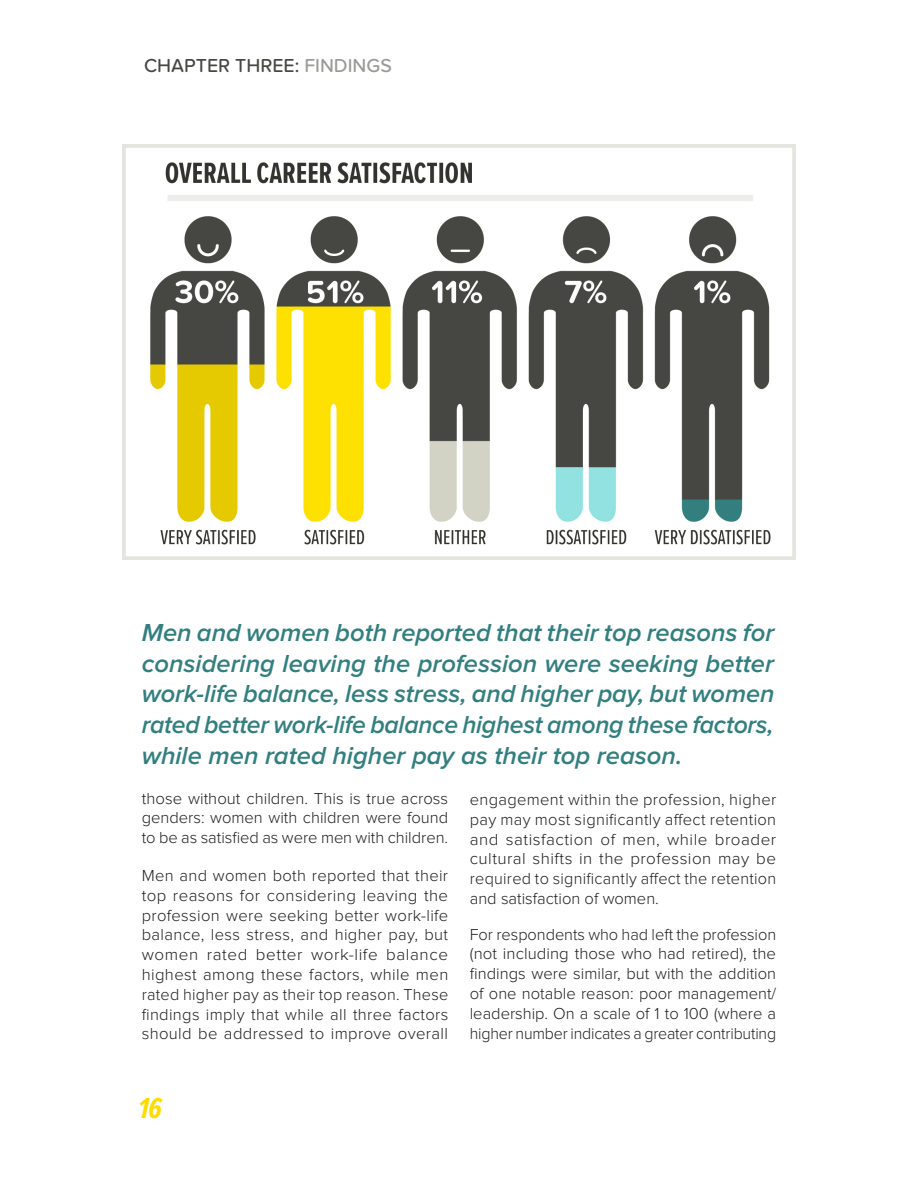
<style>
.page{position:relative;width:918px;height:1188px;background:#fff}
.page>*{position:absolute;margin:0;border:0;box-sizing:border-box;transform-origin:0 0}
.t1{font:italic 700 30px "Proxima Nova Ex Cn";color:#ffdc01}
.PULLQUOTE{font:italic 600 25.5px/30.6px "Proxima Nova";color:#337f7f;text-align:justify}
.SECTION_HEADING{font:500 19.5px "Proxima Nova Soft";color:#464843}
.BODY{font:300 16.5px/19.8px "Proxima Nova";color:#231f20;text-align:justify}
.s1{color:#9b9a96}
</style>
<div class="page">
<img style="left:122px;top:144px;width:674px;height:416px">
<p class="SECTION_HEADING" style="left:144px;top:55px;width:249px">CHAPTER THREE: <span class="s1">FINDINGS</span></p>
<p class="PULLQUOTE" style="left:142px;top:618px;width:634px">Men and women both reported that their top reasons for considering leaving the profession were seeking better work-life balance, less stress, and higher pay, but women rated better work-life balance highest among these factors, while men rated higher pay as their top reason.</p>
<p class="BODY" style="left:142px;top:789px;width:308px">those without children. This is true across genders: women with children were found to be as satisfied as were men with children.</p>
<p class="BODY" style="left:142px;top:866px;width:308px">Men and women both reported that their top reasons for considering leaving the profession were seeking better work-life balance, less stress, and higher pay, but women rated better work-life balance highest among these factors, while men rated higher pay as their top reason. These findings imply that while all three factors should be addressed to improve overall</p>
<p class="BODY" style="left:470px;top:790px;width:308px">engagement within the profession, higher pay may most significantly affect retention and satisfaction of men, while broader cultural shifts in the profession may be required to significantly affect the retention and satisfaction of women.</p>
<p class="BODY" style="left:470px;top:925px;width:308px">For respondents who had left the profession (not including those who had retired), the findings were similar, but with the addition of one notable reason: poor management/ leadership. On a scale of 1 to 100 (where a higher number indicates a greater contributing</p>
<h1 class="t1" style="left:138px;top:1090px;width:25px">16</h1>
</div>
